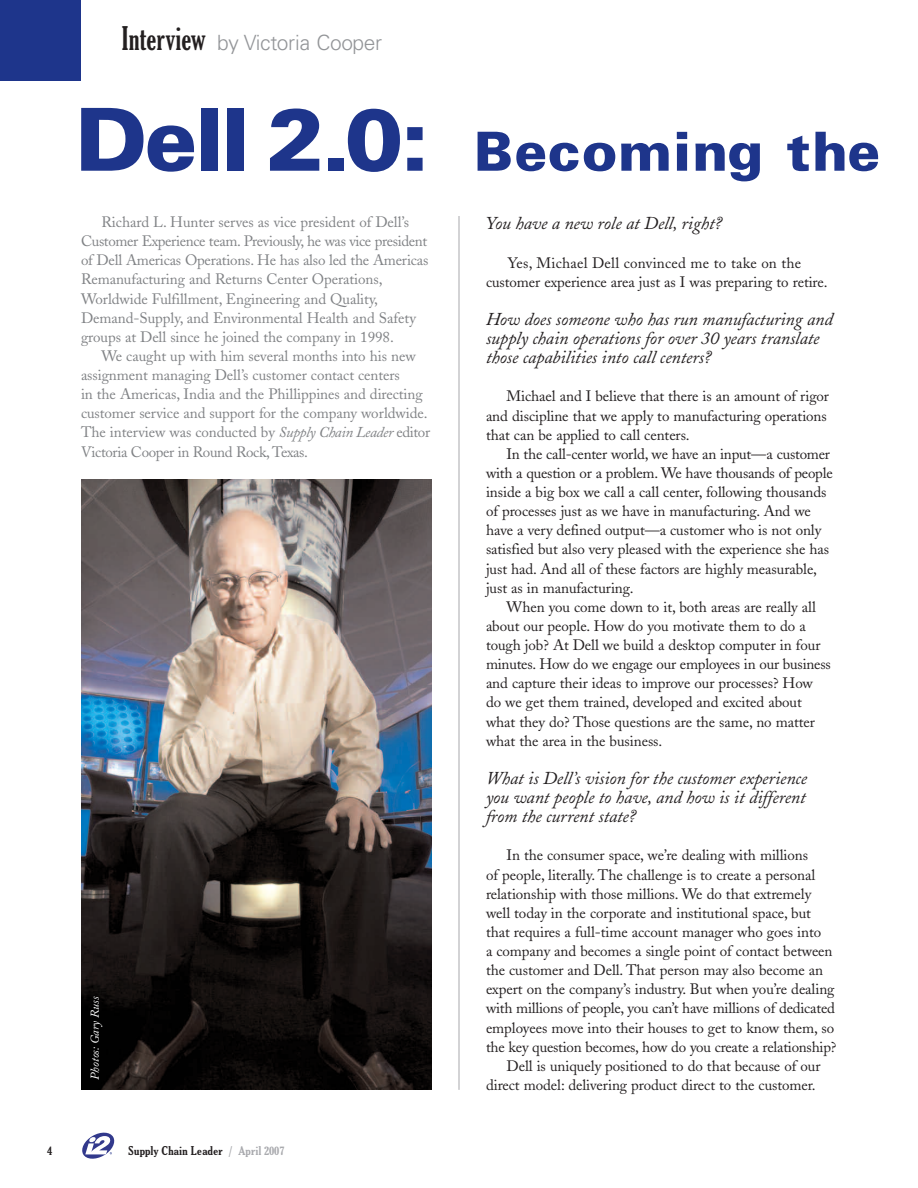
<style>
.page{position:relative;width:918px;height:1188px;background:#fff}
.page>*{position:absolute;margin:0;border:0;box-sizing:border-box;transform-origin:0 0}
.t1{font:900 54px "Univers";letter-spacing:.02em;color:#1e358b}
.t2{font:300 21px "Univers";letter-spacing:-.02em;color:#939598}
.t3{font:italic 18px/19.2px "Adobe Caslon";letter-spacing:-.005em;color:#231f20}
.t4{font:15px/19.2px "Adobe Caslon";letter-spacing:-.005em;color:#231f20}
.t5{font:15px/19.2px "Adobe Caslon";letter-spacing:-.005em;color:#808285}
.t6{font:700 condensed 12px "Glouces";letter-spacing:-.005em;color:#231f20}
.t7{font:italic 12px "Adobe Caslon";color:#fff}
.s1{font-family:"Glouces";font-weight:700;font-stretch:extra-condensed;font-size:31.5px;color:#231f20}
.s2{font-size:87px}
.s3{font-style:italic}
.s4{color:#a8a9ad}
</style>
<div class="page">
<div style="left:0;top:0;width:81px;height:81px;background:#1e358b"></div>
<svg style="left:82px;top:1133px;width:33px;height:26px"></svg>
<hr style="left:459px;top:216px;width:1px;height:874px;background:#a8a9ad">
<img style="left:81px;top:479px;width:351px;height:611px">
<h2 class="t2" style="left:122px;top:34px;width:262px"><span class="s1">Interview</span> by Victoria Cooper</h2>
<h1 class="t1" style="left:75px;top:132px;width:807px"><span class="s2">Dell 2.0:</span> Becoming the</h1>
<p class="t5" style="left:81px;top:214px;width:349px;text-indent:21px">Richard L. Hunter serves as vice president of Dell’s Customer Experience team. Previously, he was vice president of Dell Americas Operations. He has also led the Americas Remanufacturing and Returns Center Operations, Worldwide Fulfillment, Engineering and Quality, Demand-Supply, and Environmental Health and Safety groups at Dell since he joined the company in 1998.</p>
<p class="t5" style="left:81px;top:348px;width:351px;text-indent:20px">We caught up with him several months into his new assignment managing Dell’s customer contact centers<br>in the Americas, India and the Phillippines and directing customer service and support for the company worldwide.<br>The interview was conducted by <span class="s3">Supply Chain Leader</span> editor Victoria Cooper in Round Rock, Texas.</p>
<p class="t3" style="left:486px;top:216px;width:238px">You have a new role at Dell, right?</p>
<p class="t4" style="left:486px;top:255px;width:343px;text-align:center">Yes, Michael Dell convinced me to take on the customer experience area just as I was preparing to retire.</p>
<p class="t3" style="left:486px;top:312px;width:348px">How does someone who has run manufacturing and supply chain operations for over 30 years translate those capabilities into call centers?</p>
<p class="t4" style="left:486px;top:389px;width:345px;text-indent:21px">Michael and I believe that there is an amount of rigor and discipline that we apply to manufacturing operations that can be applied to call centers.</p>
<p class="t4" style="left:486px;top:446px;width:348px;text-indent:21px">In the call-center world, we have an input—a customer with a question or a problem. We have thousands of people inside a big box we call a call center, following thousands of processes just as we have in manufacturing. And we have a very defined output—a customer who is not only satisfied but also very pleased with the experience she has just had. And all of these factors are highly measurable, just as in manufacturing.</p>
<p class="t4" style="left:486px;top:599px;width:346px;text-indent:20px">When you come down to it, both areas are really all about our people. How do you motivate them to do a tough job? At Dell we build a desktop computer in four minutes. How do we engage our employees in our business and capture their ideas to improve our processes? How do we get them trained, developed and excited about what they do? Those questions are the same, no matter what the area in the business.</p>
<p class="t3" style="left:486px;top:771px;width:323px;text-align:justify">What is Dell’s vision for the customer experience you want people to have, and how is it different from the current state?</p>
<p class="t4" style="left:507px;top:848px;width:303px">In the consumer space, we’re dealing with millions</p>
<p class="t4" style="left:486px;top:867px;width:331px">of people, literally. The challenge is to create a personal</p>
<p class="t4" style="left:486px;top:886px;width:327px">relationship with those millions. We do that extremely</p>
<p class="t4" style="left:486px;top:905px;width:327px">well today in the corporate and institutional space, but</p>
<p class="t4" style="left:486px;top:924px;width:337px">that requires a full-time account manager who goes into</p>
<p class="t4" style="left:486px;top:943px;width:348px">a company and becomes a single point of contact between</p>
<p class="t4" style="left:486px;top:962px;width:339px">the customer and Dell. That person may also become an</p>
<p class="t4" style="left:486px;top:981px;width:350px">expert on the company’s industry. But when you’re dealing</p>
<p class="t4" style="left:486px;top:1001px;width:351px">with millions of people, you can’t have millions of dedicated</p>
<p class="t4" style="left:486px;top:1020px;width:350px">employees move into their houses to get to know them, so</p>
<p class="t4" style="left:486px;top:1039px;width:352px">the key question becomes, how do you create a relationship?</p>
<p class="t4" style="left:507px;top:1058px;width:315px">Dell is uniquely positioned to do that because of our</p>
<p class="t4" style="left:486px;top:1077px;width:331px">direct model: delivering product direct to the customer.</p>
<p class="t7" style="left:91px;top:1080px;width:85px;rotate:-90deg">Photos: Gary Russ</p>
<p class="t6" style="left:47px;top:1146px;width:7px">4</p>
<p class="t6" style="left:128px;top:1146px;width:158px">Supply Chain Leader <span class="s4">/ April 2007</span></p>
</div>
